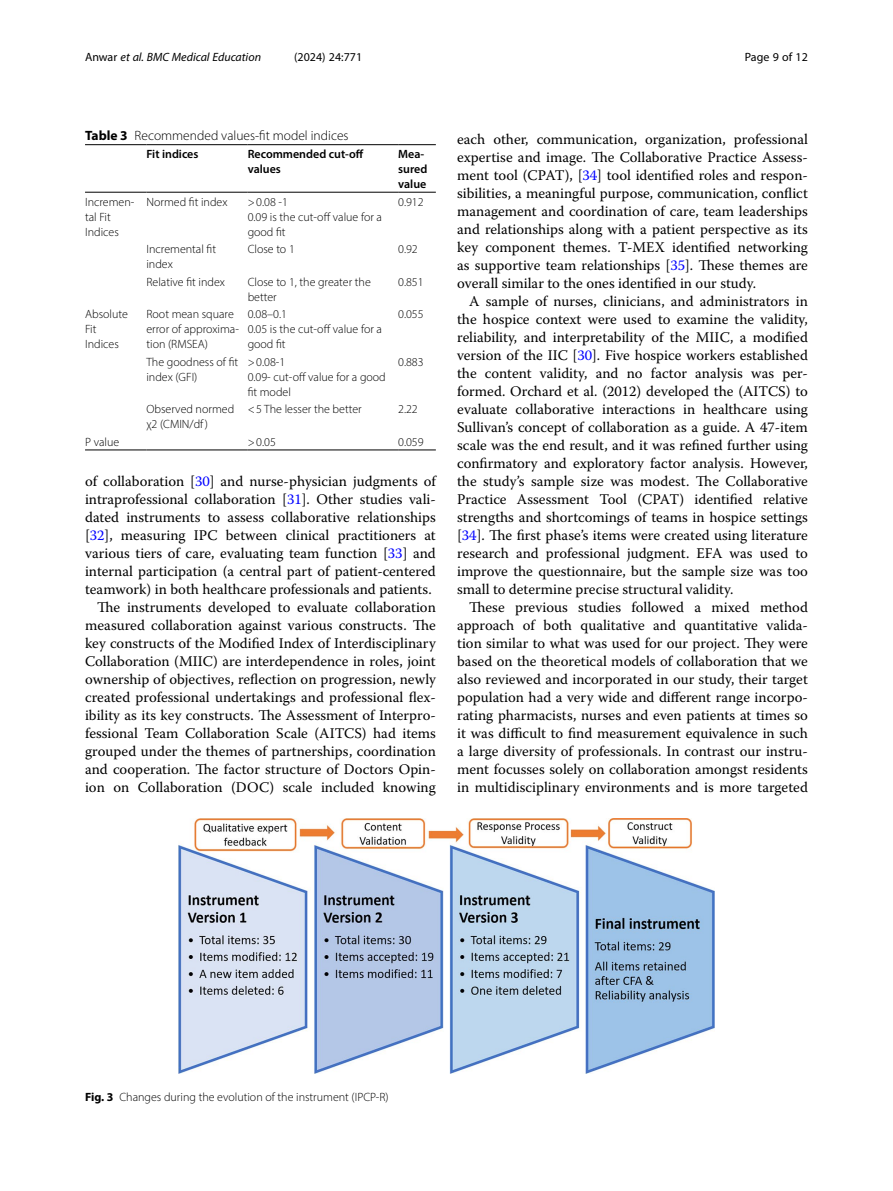
<style>
.page{position:relative;width:893px;height:1191px;background:#fff}
.page>*{position:absolute;margin:0;border:0;box-sizing:border-box;transform-origin:0 0}
.Body_Text_Indent{font:14.7px/18px "Warnock Pro";color:#000;text-align:justify}
.Table_Caption{font:300 13.5px "Myriad Pro";color:#000}
.Table_Body{font:300 12px/15px "Myriad Pro";color:#000}
.Figure_Caption{font:300 12px "Myriad Pro";color:#000}
.Table_Head{font:600 12px/15px "Myriad Pro";color:#000}
.t1{font:italic 12px "Myriad Pro";color:#000}
.t2{font:12px "Myriad Pro";color:#000}
.s1{font-style:normal}
.s2{font-weight:700}
.s3{color:#00f}
</style>
<div class="page">
<img style="left:179px;top:818px;width:535px;height:256px">
<hr style="left:85px;top:192px;width:61px;height:1px;background:#000">
<hr style="left:146px;top:144px;width:102px;height:1px;background:#000">
<hr style="left:146px;top:192px;width:102px;height:1px;background:#000">
<hr style="left:248px;top:144px;width:150px;height:1px;background:#000">
<hr style="left:248px;top:192px;width:150px;height:1px;background:#000">
<hr style="left:398px;top:144px;width:38px;height:1px;background:#000">
<hr style="left:398px;top:192px;width:38px;height:1px;background:#000">
<hr style="left:85px;top:450px;width:61px;height:1px;background:#000">
<hr style="left:146px;top:450px;width:102px;height:1px;background:#000">
<hr style="left:248px;top:450px;width:150px;height:1px;background:#000">
<hr style="left:398px;top:450px;width:38px;height:1px;background:#000">
<hr style="left:85px;top:144px;width:61px;height:1px;background:#000">
<p class="t1" style="left:85px;top:50px;width:178px"><span class="s1">Anwar</span> et al. BMC Medical Education</p>
<p class="t2" style="left:294px;top:50px;width:70px">(2024) 24:771</p>
<p class="t2" style="left:745px;top:50px;width:65px">Page 9 of 12</p>
<p class="Table_Caption" style="left:85px;top:128px;width:265px"><span class="s2">Table 3</span> Recommended values-fit model indices</p>
<p class="Table_Head" style="left:146px;top:146px;width:54px">Fit indices</p>
<p class="Table_Head" style="left:248px;top:146px;width:118px">Recommended cut-off values</p>
<p class="Table_Head" style="left:398px;top:146px;width:31px">Mea&shy;sured value</p>
<p class="Table_Body" style="left:85px;top:194px;width:51px">Incremen&shy;tal Fit</p>
<p class="Table_Body" style="left:85px;top:224px;width:35px">Indices</p>
<p class="Table_Body" style="left:146px;top:194px;width:83px">Normed fit index</p>
<p class="Table_Body" style="left:248px;top:194px;width:42px">&gt;0.08 -1</p>
<p class="Table_Body" style="left:248px;top:209px;width:136px">0.09 is the cut-off value for a good fit</p>
<p class="Table_Body" style="left:398px;top:194px;width:27px">0.912</p>
<p class="Table_Body" style="left:85px;top:306px;width:44px">Absolute<br>Fit</p>
<p class="Table_Body" style="left:85px;top:336px;width:35px">Indices</p>
<p class="Table_Body" style="left:146px;top:241px;width:71px">Incremental fit index</p>
<p class="Table_Body" style="left:248px;top:241px;width:49px">Close to 1</p>
<p class="Table_Body" style="left:398px;top:241px;width:21px">0.92</p>
<p class="Table_Body" style="left:146px;top:274px;width:80px">Relative fit index</p>
<p class="Table_Body" style="left:248px;top:274px;width:125px">Close to 1, the greater the better</p>
<p class="Table_Body" style="left:398px;top:274px;width:27px">0.851</p>
<p class="Table_Body" style="left:146px;top:306px;width:94px">Root mean square error of approxima&shy;tion (RMSEA)</p>
<p class="Table_Body" style="left:248px;top:306px;width:41px">0.08–0.1</p>
<p class="Table_Body" style="left:248px;top:321px;width:136px">0.05 is the cut-off value for a good fit</p>
<p class="Table_Body" style="left:146px;top:354px;width:93px">The goodness of fit index (GFI)</p>
<p class="Table_Body" style="left:248px;top:354px;width:39px">&gt;0.08-1</p>
<p class="Table_Body" style="left:248px;top:369px;width:140px">0.09- cut-off value for a good fit model</p>
<p class="Table_Body" style="left:398px;top:306px;width:27px">0.055</p>
<p class="Table_Body" style="left:398px;top:354px;width:27px">0.883</p>
<p class="Table_Body" style="left:146px;top:401px;width:89px">Observed normed χ2 (CMIN/df )</p>
<p class="Table_Body" style="left:248px;top:401px;width:116px">&lt;5 The lesser the better</p>
<p class="Table_Body" style="left:398px;top:401px;width:21px">2.22</p>
<p class="Table_Body" style="left:85px;top:434px;width:36px">P value</p>
<p class="Table_Body" style="left:248px;top:434px;width:30px">&gt;0.05</p>
<p class="Table_Body" style="left:398px;top:434px;width:27px">0.059</p>
<p class="Body_Text_Indent" style="left:85px;top:472px;width:352px">of collaboration [<span class="s3">30</span>] and nurse-physician judgments of intraprofessional collaboration [<span class="s3">31</span>]. Other studies vali&shy;dated instruments to assess collaborative relationships [<span class="s3">32</span>], measuring IPC between clinical practitioners at various tiers of care, evaluating team function [<span class="s3">33</span>] and internal participation (a central part of patient-centered teamwork) in both healthcare professionals and patients.</p>
<p class="Body_Text_Indent" style="left:85px;top:598px;width:352px;text-indent:12px">The instruments developed to evaluate collaboration measured collaboration against various constructs. The key constructs of the Modified Index of Interdisciplinary Collaboration (MIIC) are interdependence in roles, joint ownership of objectives, reflection on progression, newly created professional undertakings and professional flex&shy;ibility as its key constructs. The Assessment of Interpro&shy;fessional Team Collaboration Scale (AITCS) had items grouped under the themes of partnerships, coordination and cooperation. The factor structure of Doctors Opin&shy;ion on Collaboration (DOC) scale included knowing</p>
<p class="Body_Text_Indent" style="left:457px;top:130px;width:352px">each other, communication, organization, professional expertise and image. The Collaborative Practice Assess&shy;ment tool (CPAT), [<span class="s3">34</span>] tool identified roles and respon&shy;sibilities, a meaningful purpose, communication, conflict management and coordination of care, team leaderships and relationships along with a patient perspective as its key component themes. T-MEX identified networking as supportive team relationships [<span class="s3">35</span>]. These themes are overall similar to the ones identified in our study.</p>
<p class="Body_Text_Indent" style="left:457px;top:292px;width:352px;text-indent:12px">A sample of nurses, clinicians, and administrators in the hospice context were used to examine the validity, reliability, and interpretability of the MIIC, a modified version of the IIC [<span class="s3">30</span>]. Five hospice workers established the content validity, and no factor analysis was per&shy;formed. Orchard et al. (2012) developed the (AITCS) to evaluate collaborative interactions in healthcare using Sullivan’s concept of collaboration as a guide. A 47-item scale was the end result, and it was refined further using confirmatory and exploratory factor analysis. However, the study’s sample size was modest. The Collaborative Practice Assessment Tool (CPAT) identified relative strengths and shortcomings of teams in hospice settings [<span class="s3">34</span>]. The first phase’s items were created using literature research and professional judgment. EFA was used to improve the questionnaire, but the sample size was too small to determine precise structural validity.</p>
<p class="Body_Text_Indent" style="left:457px;top:598px;width:352px;text-indent:12px">These previous studies followed a mixed method approach of both qualitative and quantitative valida&shy;tion similar to what was used for our project. They were based on the theoretical models of collaboration that we also reviewed and incorporated in our study, their target population had a very wide and different range incorpo&shy;rating pharmacists, nurses and even patients at times so it was difficult to find measurement equivalence in such a large diversity of professionals. In contrast our instru&shy;ment focusses solely on collaboration amongst residents in multidisciplinary environments and is more targeted</p>
<p class="Figure_Caption" style="left:85px;top:1089px;width:305px"><span class="s2">Fig. 3</span> Changes during the evolution of the instrument (IPCP-R)</p>
</div>
